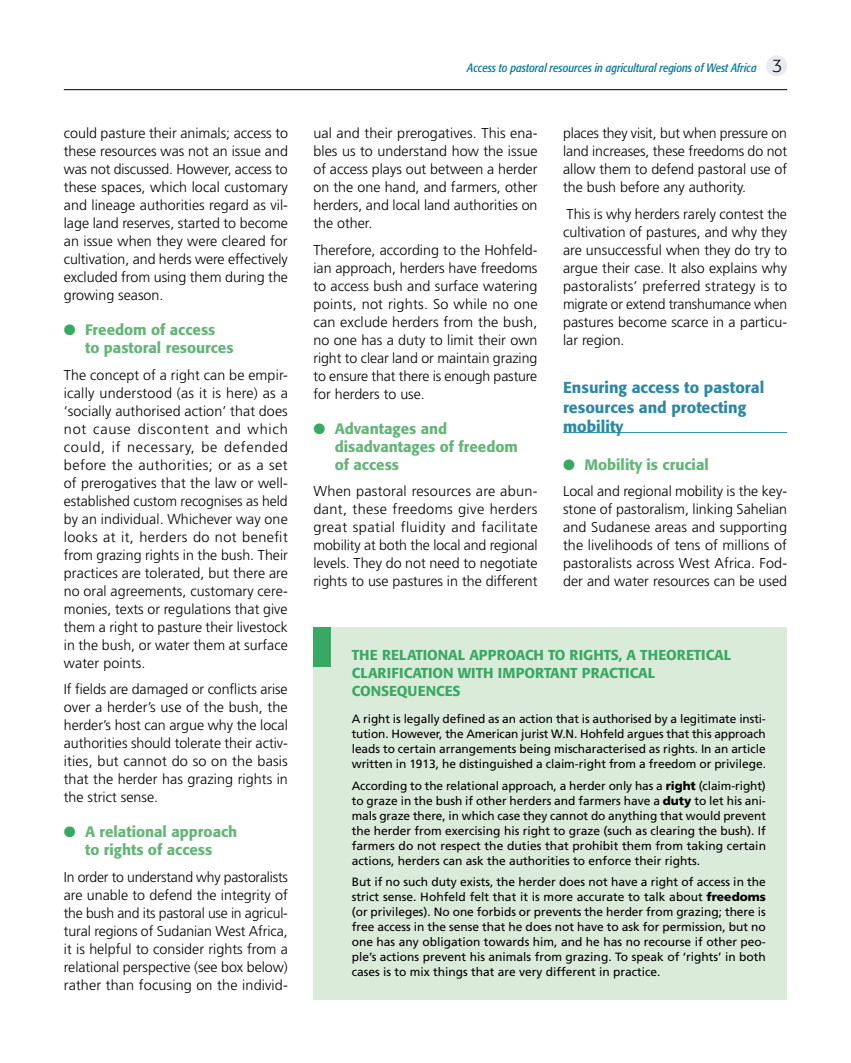
<style>
.page{position:relative;width:851px;height:1063px;background:#fff}
.page>*{position:absolute;margin:0;border:0;box-sizing:border-box;transform-origin:0 0}
.t1{font:500 15.75px/19.5px "Formata";color:#2b87a7}
.t2{font:500 15px/18px "Formata";color:#62b576}
.t3{font:300 14.25px/18px "Frutiger LT Std";color:#000;text-align:justify}
.t4{font:500 14.25px/18px "Formata";color:#38a962}
.t5{font:12px/15px "Frutiger LT Std";color:#000;text-align:justify}
.t6{font:italic condensed 12px "Formata";color:#007496}
.s1{color:#38a962}
.s2{font-weight:300;font-style:normal;font-stretch:normal;font-size:18px;color:#000}
.s3{font-weight:900}
</style>
<div class="page">
<div style="left:766px;top:55px;width:21px;height:21px;background:#e6ecf1;border-radius:50%"></div>
<hr style="left:64px;top:89px;width:723px;height:1px;background:#000">
<hr style="left:563px;top:432px;width:224px;height:1px;background:#2b87a7">
<div style="left:313px;top:627px;width:474px;height:372px;background:#daebda"></div>
<div style="left:313px;top:627px;width:17px;height:40px;background:#38a962"></div>
<p class="t3" style="left:64px;top:125px;width:226px">could pasture their animals; access to these resources was not an issue and was not discussed. However, access to these spaces, which local customary and lineage authorities regard as vil&shy;lage land reserves, started to become an issue when they were cleared for cultivation, and herds were effectively excluded from using them during the growing season.</p>
<p class="t2" style="left:85px;top:321px;width:150px;text-indent:-21px"><span class="s1">●</span> Freedom of access to pastoral resources</p>
<p class="t3" style="left:64px;top:366px;width:226px">The concept of a right can be empir&shy;ically understood (as it is here) as a ‘socially authorised action’ that does not cause discontent and which could, if necessary, be defended before the authorities; or as a set of prerogatives that the law or well&shy;established custom recognises as held by an individual. Whichever way one looks at it, herders do not benefit from grazing rights in the bush. Their practices are tolerated, but there are no oral agreements, customary cere&shy;monies, texts or regulations that give them a right to pasture their livestock in the bush, or water them at surface water points.</p>
<p class="t3" style="left:64px;top:681px;width:225px">If fields are damaged or conflicts arise over a herder’s use of the bush, the herder’s host can argue why the local authorities should tolerate their activ&shy;ities, but cannot do so on the basis that the herder has grazing rights in the strict sense.</p>
<p class="t2" style="left:64px;top:823px;width:175px;text-align:center"><span class="s1">●</span> A relational approach to rights of access</p>
<p class="t3" style="left:64px;top:868px;width:226px">In order to understand why pastoralists are unable to defend the integrity of the bush and its pastoral use in agricul&shy;tural regions of Sudanian West Africa, it is helpful to consider rights from a relational perspective (see box below) rather than focusing on the individ-</p>
<p class="t6" style="left:467px;top:61px;width:317px">Access to pastoral resources in agricultural regions of West Africa <span class="s2">3</span></p>
<p class="t3" style="left:313px;top:125px;width:226px">ual and their prerogatives. This ena&shy;bles us to understand how the issue of access plays out between a herder on the one hand, and farmers, other herders, and local land authorities on the other.</p>
<p class="t3" style="left:313px;top:241px;width:226px">Therefore, according to the Hohfeld&shy;ian approach, herders have freedoms to access bush and surface watering points, not rights. So while no one can exclude herders from the bush, no one has a duty to limit their own right to clear land or maintain grazing to ensure that there is enough pasture for herders to use.</p>
<p class="t2" style="left:334px;top:419px;width:185px;text-indent:-21px"><span class="s1">●</span> Advantages and disadvantages of freedom of access</p>
<p class="t3" style="left:313px;top:483px;width:226px">When pastoral resources are abun&shy;dant, these freedoms give herders great spatial fluidity and facilitate mobility at both the local and regional levels. They do not need to negotiate rights to use pastures in the different</p>
<p class="t3" style="left:563px;top:125px;width:225px">places they visit, but when pressure on land increases, these freedoms do not allow them to defend pastoral use of the bush before any authority.</p>
<p class="t3" style="left:563px;top:205px;width:226px">This is why herders rarely contest the cultivation of pastures, and why they are unsuccessful when they do try to argue their case. It also explains why pastoralists’ preferred strategy is to migrate or extend transhumance when pastures become scarce in a particu&shy;lar region.</p>
<p class="t1" style="left:563px;top:378px;width:203px">Ensuring access to pastoral resources and protecting mobility</p>
<p class="t2" style="left:563px;top:455px;width:147px"><span class="s1">●</span> Mobility is crucial</p>
<p class="t3" style="left:563px;top:482px;width:226px">Local and regional mobility is the key&shy;stone of pastoralism, linking Sahelian and Sudanese areas and supporting the livelihoods of tens of millions of pastoralists across West Africa. Fod&shy;der and water resources can be used</p>
<p class="t4" style="left:351px;top:646px;width:381px">THE RELATIONAL APPROACH TO RIGHTS, A THEORETICAL<br>CLARIFICATION WITH IMPORTANT PRACTICAL<br>CONSEQUENCES</p>
<p class="t5" style="left:351px;top:712px;width:416px">A right is legally defined as an action that is authorised by a legitimate insti&shy;tution. However, the American jurist W.N. Hohfeld argues that this approach leads to certain arrangements being mischaracterised as rights. In an article written in 1913, he distinguished a claim-right from a freedom or privilege.</p>
<p class="t5" style="left:351px;top:778px;width:415px">According to the relational approach, a herder only has a <span class="s3">right</span> (claim-right) to graze in the bush if other herders and farmers have a <span class="s3">duty</span> to let his ani&shy;mals graze there, in which case they cannot do anything that would prevent the herder from exercising his right to graze (such as clearing the bush). If farmers do not respect the duties that prohibit them from taking certain actions, herders can ask the authorities to enforce their rights.</p>
<p class="t5" style="left:351px;top:875px;width:415px">But if no such duty exists, the herder does not have a right of access in the strict sense. Hohfeld felt that it is more accurate to talk about <span class="s3">freedoms </span>(or privileges). No one forbids or prevents the herder from grazing; there is free access in the sense that he does not have to ask for permission, but no one has any obligation towards him, and he has no recourse if other peo&shy;ple’s actions prevent his animals from grazing. To speak of ‘rights’ in both cases is to mix things that are very different in practice.</p>
</div>
